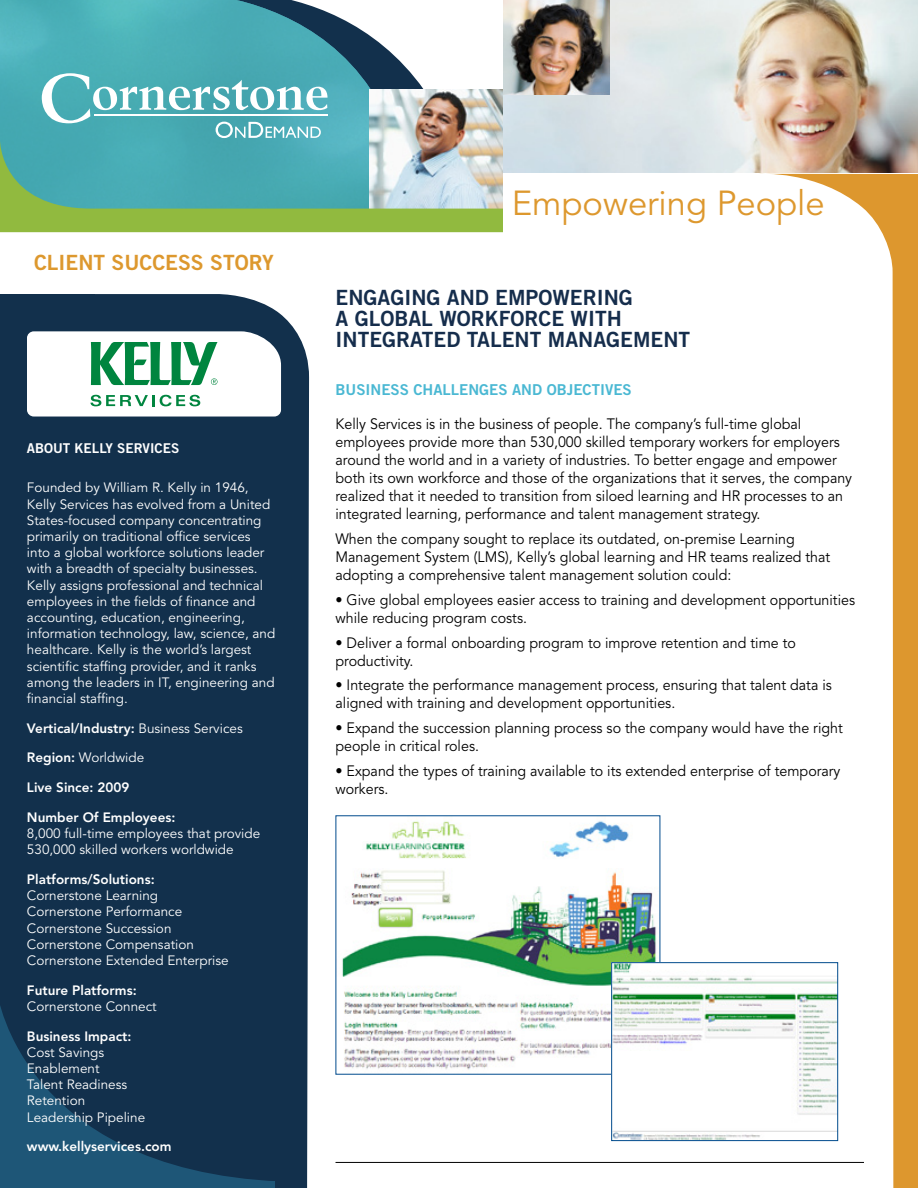
<style>
.page{position:relative;width:918px;height:1188px;background:#fff}
.page>*{position:absolute;margin:0;border:0;box-sizing:border-box;transform-origin:0 0}
.t1{font:34.5px "Avenir LT Std";color:#dd982e}
.t2{font:21px/21px "Trade Gothic LT Std Bd 2";color:#152d4c}
.t3{font:21px "Trade Gothic LT Std Bd 2";color:#dd982e}
.t4{font:15px/18px "Avenir LT Std";color:#000;scale:.95 1}
.t5{font:15px "Trade Gothic LT Std Bd 2";color:#4ab8d3}
.t6{font:13.5px/16.2px "Avenir LT Std";color:#fff}
.t7{font:800 13.5px/29.7px "Avenir LT Std";color:#fff}
.t8{font:13.5px "Trade Gothic LT Std Bd 2";color:#fff}
.s1{font-weight:400}
</style>
<div class="page">
<svg style="left:373px;top:38px;width:51px;height:51px;fill:#12304c"></svg>
<svg style="left:0;top:0;width:373px;height:141px;background:#4da6b0"></svg>
<img style="left:369px;top:89px;width:134px;height:52px">
<svg style="left:0;top:141px;width:503px;height:91px;background:#76b799"></svg>
<img style="left:503px;top:0;width:415px;height:173px">
<img style="left:504px;top:0;width:105px;height:94px">
<svg style="left:1px;top:294px;width:306px;height:887px;background:#143450"></svg>
<div style="left:0;top:1181px;width:275px;height:7px;background:#1e5677"></div>
<hr style="left:0;top:1003px;width:1px;height:185px;background:#1e5677">
<div style="left:275px;top:1173px;width:32px;height:15px;background:#12304c"></div>
<div style="left:0;top:294px;width:95px;height:709px;background:#12304c"></div>
<svg style="left:759px;top:170px;width:159px;height:1018px"></svg>
<svg style="left:27px;top:331px;width:254px;height:86px"></svg>
<svg style="left:42px;top:73px;width:286px;height:65px"></svg>
<hr style="left:336px;top:1162px;width:528px;height:1px;background:#000">
<img style="left:342px;top:821px;width:315px;height:249px">
<img style="left:613px;top:964px;width:223px;height:175px">
<div style="left:611px;top:962px;width:227px;height:179px;border:1px solid #004b8d"></div>
<h2 class="t3" style="left:34px;top:250px;width:92px">CLIENTSUCC</h2>
<h2 class="t3" style="left:165px;top:250px;width:59px">ESS STORY</h2>
<p class="t8" style="left:27px;top:440px;width:154px">ABOUT KELLY SERVICES</p>
<p class="t6" style="left:27px;top:480px;width:250px">Founded by William R. Kelly in 1946, Kelly Services has evolved from a United States-focused company concentrating primarily on traditional office services into a global workforce solutions leader with a breadth of specialty businesses.<br>Kelly assigns professional and technical employees in the fields of finance and accounting, education, engineering, information technology, law, science, and healthcare. Kelly is the world’s largest scientific staffing provider, and it ranks among the leaders in IT, engineering and financial staffing.</p>
<p class="t7" style="left:27px;top:713px;width:217px">Vertical/Industry: <span class="s1">Business Services<br></span>Region: <span class="s1">Worldwide<br></span>Live Since: 2009</p>
<p class="t7" style="left:27px;top:802px;width:150px">Number Of Employees:</p>
<p class="t6" style="left:27px;top:826px;width:235px">8,000 full-time employees that provide<br>530,000 skilled workers worldwide</p>
<p class="t7" style="left:27px;top:864px;width:129px">Platforms/Solutions:</p>
<p class="t6" style="left:27px;top:888px;width:203px">Cornerstone Learning<br>Cornerstone Performance<br>Cornerstone Succession<br>Cornerstone Compensation<br>Cornerstone Extended Enterprise</p>
<p class="t7" style="left:27px;top:975px;width:111px">Future Platforms:</p>
<p class="t6" style="left:27px;top:998px;width:131px">Cornerstone Connect</p>
<p class="t7" style="left:27px;top:1021px;width:106px">Business Impact:</p>
<p class="t6" style="left:27px;top:1044px;width:120px">Cost Savings<br>Enablement<br>Talent Readiness<br>Retention<br>Leadership Pipeline</p>
<p class="t7" style="left:27px;top:1132px;width:146px">www.kellyservices.com</p>
<h1 class="t1" style="left:512px;top:183px;width:315px">Empowering People</h1>
<h2 class="t2" style="left:336px;top:287px;width:356px">ENGAGING AND EMPOWERING<br>A GLOBAL WORKFORCE WITH<br>I NTEGRATED TALENT MANAGEMENT</h2>
<p class="t5" style="left:336px;top:381px;width:298px">BUSINESS CHALLENGES AND OBJECTIVES</p>
<p class="t4" style="left:336px;top:416px;width:545px">Kelly Services is in the business of people. The company’s full-time global employees provide more than 530,000 skilled temporary workers for employers around the world and in a variety of industries. To better engage and empower both its own workforce and those of the organizations that it serves, the company realized that it needed to transition from siloed learning and HR processes to an integrated learning, performance and talent management strategy.</p>
<p class="t4" style="left:336px;top:530px;width:522px">When the company sought to replace its outdated, on-premise Learning<br>Management System (LMS), Kelly’s global learning and HR teams realized that adopting a comprehensive talent management solution could:</p>
<p class="t4" style="left:336px;top:591px;width:548px">• Give global employees easier access to training and development opportunities while reducing program costs.</p>
<p class="t4" style="left:336px;top:634px;width:486px">• Deliver a formal onboarding program to improve retention and time to productivity.</p>
<p class="t4" style="left:336px;top:677px;width:524px">• Integrate the performance management process, ensuring that talent data is aligned with training and development opportunities.</p>
<p class="t4" style="left:336px;top:719px;width:535px">• Expand the succession planning process so the company would have the right people in critical roles.</p>
<p class="t4" style="left:336px;top:762px;width:533px">• Expand the types of training available to its extended enterprise of temporary workers.</p>
</div>
